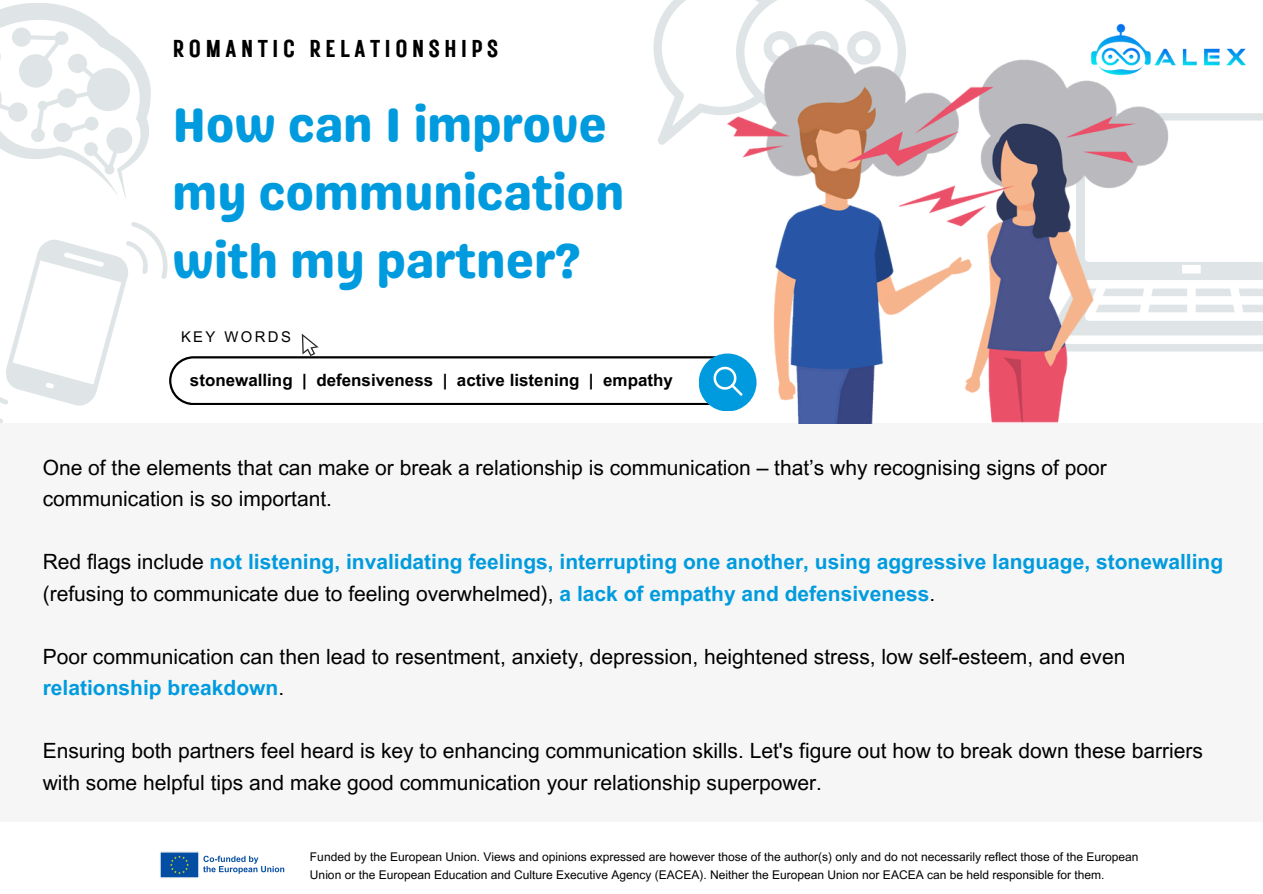
<style>
.page{position:relative;width:1263px;height:894px;background:#fff}
.page>*{position:absolute;margin:0;border:0;box-sizing:border-box;transform-origin:0 0}
.t1{font:48.45px/67.5px "Genty Sans";color:#009bde}
.t2{font:24.45px "Rustic Printed";letter-spacing:.16em;color:#000}
.t3{font:21px/31.5px "Arial MT Pro";color:#000}
.t4{font:700 21px/31.5px "Arial MT Pro";color:#009bde}
.t5{font:700 16.95px "Arial MT Pro";color:#000}
.t6{font:14.85px "Arial MT Pro";letter-spacing:.16em;color:#000}
.t7{font:12px/18px "Arial MT Pro";color:#000}
.s1{font-weight:400;color:#000}
.s2{font-weight:700;color:#009bde}
</style>
<div class="page">
<svg style="left:1178px;top:344px;width:85px;height:7px"></svg>
<svg style="left:1178px;top:288px;width:85px;height:47px"></svg>
<svg style="left:1178px;top:262px;width:85px;height:18px"></svg>
<svg style="left:0;top:3px;width:151px;height:196px"></svg>
<div style="left:0;top:423px;width:1263px;height:398px;background:#f6f6f6"></div>
<svg style="left:653px;top:0;width:241px;height:145px"></svg>
<img style="left:1178px;top:48px;width:85px;height:73px">
<img style="left:160px;top:851px;width:125px;height:27px">
<svg style="left:0;top:222px;width:713px;height:201px"></svg>
<img style="left:713px;top:15px;width:465px;height:408px">
<p class="t2" style="left:172px;top:32px;width:327px">ROMANTIC RELATIONSHIPS</p>
<p class="t1" style="left:172px;top:92px;width:454px">How can I improve my communication with my partner?</p>
<h4 class="t6" style="left:181px;top:331px;width:111px">KEY WORDS</h4>
<h5 class="t5" style="left:190px;top:373px;width:484px">stonewalling | defensiveness | active listening | empathy</h5>
<p class="t3" style="left:43px;top:454px;width:1065px">One of the elements that can make or break a relationship is communication – that’s why recognising signs of poor communication is so important.</p>
<p class="t4" style="left:43px;top:548px;width:1182px"><span class="s1">Red flags include</span> not listening, invalidating feelings, interrupting one another, using aggressive language, stonewalling <span class="s1">(refusing to communicate due to feeling overwhelmed),</span> a lack of empathy and defensiveness<span class="s1">.</span></p>
<h2 class="t3" style="left:43px;top:643px;width:1084px">Poor communication can then lead to resentment, anxiety, depression, heightened stress, low self-esteem, and even <span class="s2">relationship breakdown</span>.</h2>
<h1 class="t3" style="left:43px;top:737px;width:1162px">Ensuring both partners feel heard is key to enhancing communication skills. Let's figure out how to break down these barriers with some helpful tips and make good communication your relationship superpower.</h1>
<p class="t7" style="left:310px;top:848px;width:830px">Funded by the European Union. Views and opinions expressed are however those of the author(s) only and do not necessarily reflect those of the European<br>Union or the European Education and Culture Executive Agency (EACEA). Neither the European Union nor EACEA can be held responsible for them.</p>
</div>
